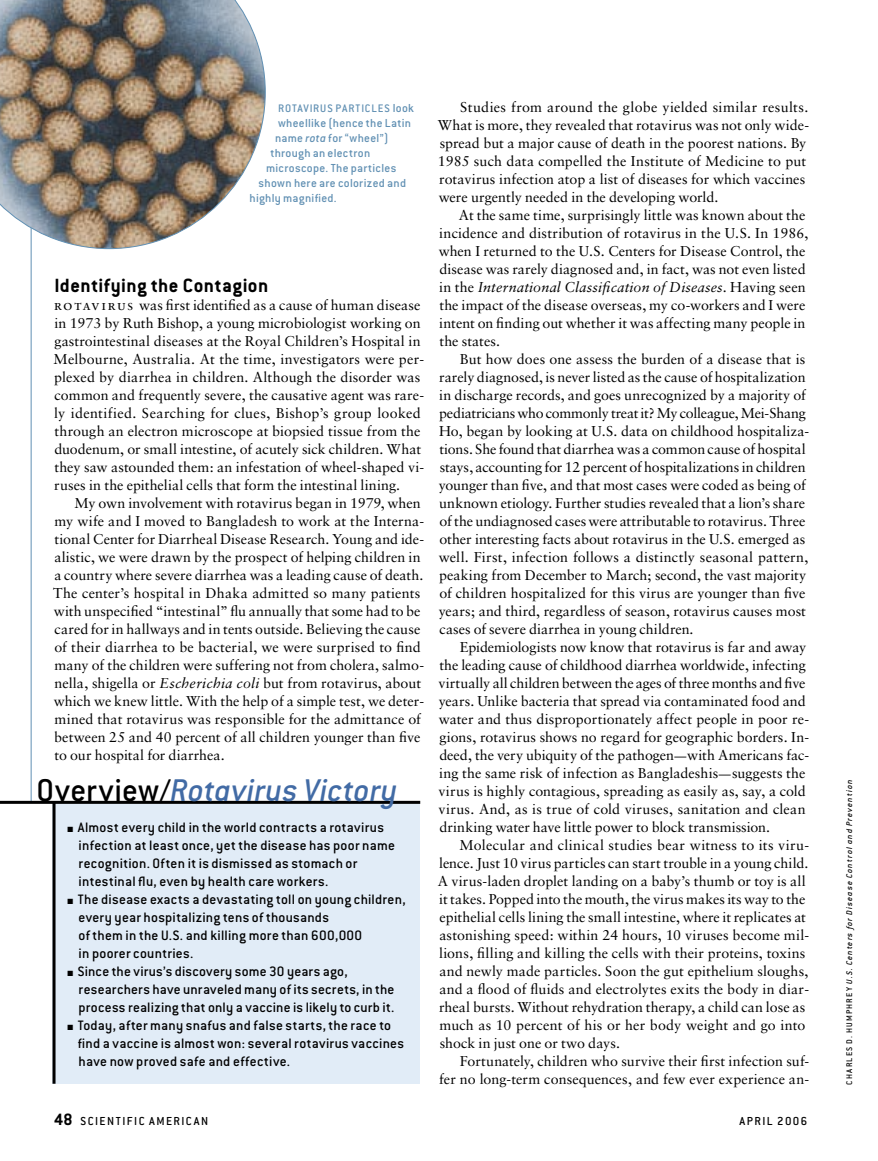
<style>
.page{position:relative;width:878px;height:1161px;background:#fff}
.page>*{position:absolute;margin:0;border:0;box-sizing:border-box;transform-origin:0 0}
.t1{font:italic 500 34.5px "Conduit ITC";letter-spacing:.01em;color:#426ba5}
.t2{font:700 21px "Conduit ITC";letter-spacing:.02em;color:#000}
.t3{font:500 15px/18px "Conduit ITC";letter-spacing:.015em;color:#000}
.t4{font:14.25px/18px "Sabon";letter-spacing:.005em;color:#000}
.t5{font:500 12.75px "Conduit ITC";letter-spacing:.025em;color:#6190b3}
.t6{font:500 12.75px "Conduit ITC";letter-spacing:.115em;color:#000}
.t7{font:500 12px "Conduit ITC";letter-spacing:.075em;color:#6190b3}
.t8{font:italic 500 9px "Conduit ITC";letter-spacing:.115em;color:#000}
.s1{font-size:12.75px}
.s2{font-style:italic}
.s3{font-family:"Sabon Roman SC"}
.s4{font-style:normal;color:#000}
.s5{font-size:12px}
.s6{font-weight:700;font-size:18px}
.s7{font-style:normal}
</style>
<div class="page">
<hr style="left:31px;top:0;width:1px;height:802px;background:#6190b3">
<svg style="left:0;top:0;width:266px;height:249px;background:#958a7f"></svg>
<div style="left:52px;top:802px;width:368px;height:282px;background:#e1ecf7"></div>
<hr style="left:0;top:801px;width:420px;height:3px;background:#000">
<svg style="left:52px;top:803px;width:4px;height:281px"></svg>
<p class="t7" style="left:278px;top:101px;width:137px">ROTAVIRUS PARTICLES <span class="s1">look</span></p>
<p class="t5" style="left:278px;top:116px;width:135px">wheellike (hence the Latin</p>
<p class="t5" style="left:275px;top:131px;width:115px">name <span class="s2">rota</span> for “wheel”)</p>
<p class="t5" style="left:270px;top:146px;width:101px">through an electron</p>
<p class="t5" style="left:266px;top:161px;width:132px">microscope. The particles</p>
<p class="t5" style="left:258px;top:176px;width:149px">shown here are colorized and</p>
<p class="t5" style="left:249px;top:191px;width:89px">highly magnified.</p>
<h2 class="t2" style="left:54px;top:273px;width:215px">Identifying the Contagion</h2>
<p class="t4" style="left:54px;top:296px;width:372px"><span class="s3">rotavirus</span> was first identified as a cause of human disease in 1973 by Ruth Bishop, a young microbiologist working on gastrointestinal diseases at the Royal Children’s Hospital in Melbourne, Australia. At the time, investigators were per&shy;plexed by diarrhea in children. Although the disorder was common and frequently severe, the causative agent was rare&shy;ly identified. Searching for clues, Bishop’s group looked through an electron microscope at biopsied tissue from the duodenum, or small intestine, of acutely sick children. What they saw astounded them: an infestation of wheel-shaped vi&shy;ruses in the epithelial cells that form the intestinal lining.</p>
<p class="t4" style="left:53px;top:494px;width:372px;text-indent:21px">My own involvement with rotavirus began in 1979, when my wife and I moved to Bangladesh to work at the Interna&shy;tional Center for Diarrheal Disease Research. Young and ide&shy;alistic, we were drawn by the prospect of helping children in a country where severe diarrhea was a leading cause of death.<br>The center’s hospital in Dhaka admitted so many patients with unspecified “intestinal” flu annually that some had to be cared for in hallways and in tents outside. Believing the cause of their diarrhea to be bacterial, we were surprised to find many of the children were suffering not from cholera, salmo&shy;nella, shigella or <span class="s2">Escherichia coli</span> but from rotavirus, about which we knew little. With the help of a simple test, we deter&shy;mined that rotavirus was responsible for the admittance of between 25 and 40 percent of all children younger than five to our hospital for diarrhea.</p>
<h1 class="t1" style="left:36px;top:771px;width:363px"><span class="s4">Overview/</span>Rotavirus Victory</h1>
<p class="t3" style="left:79px;top:818px;width:318px;text-indent:-11px">■ Almost every child in the world contracts a rotavirus infection at least once, yet the disease has poor name recognition. Often it is dismissed as stomach or intestinal flu, even by health care workers.</p>
<p class="t3" style="left:78px;top:890px;width:329px;text-indent:-11px">■ The disease exacts a devastating toll on young children, every year hospitalizing tens of thousands<br>of them in the U.S. and killing more than 600,000<br>in poorer countries.</p>
<p class="t3" style="left:79px;top:962px;width:317px;text-indent:-11px">■ Since the virus’s discovery some 30 years ago, researchers have unraveled many of its secrets, in the process realizing that only a vaccine is likely to curb it.</p>
<p class="t3" style="left:78px;top:1016px;width:328px;text-indent:-10px">■ Today, after many snafus and false starts, the race to find a vaccine is almost won: several rotavirus vaccines have now proved safe and effective.</p>
<p class="t4" style="left:437px;top:98px;width:373px;text-indent:23px">Studies from around the globe yielded similar results.<br>What is more, they revealed that rotavirus was not only wide&shy;spread but a major cause of death in the poorest nations. By 1985 such data compelled the Institute of Medicine to put rotavirus infection atop a list of diseases for which vaccines were urgently needed in the developing world.</p>
<p class="t4" style="left:438px;top:206px;width:371px;text-indent:20px">At the same time, surprisingly little was known about the incidence and distribution of rotavirus in the U.S. In 1986, when I returned to the U.S. Centers for Disease Control, the disease was rarely diagnosed and, in fact, was not even listed in the <span class="s2">International Classification of Diseases</span>. Having seen the impact of the disease overseas, my co-workers and I were intent on finding out whether it was affecting many people in the states.</p>
<p class="t4" style="left:438px;top:350px;width:372px;text-indent:21px">But how does one assess the burden of a disease that is rarely diagnosed, is never listed as the cause of hospitalization in discharge records, and goes unrecognized by a majority of pediatricians who commonly treat it? My colleague, Mei-Shang Ho, began by looking at U.S. data on childhood hospitaliza&shy;tions. She found that diarrhea was a common cause of hospital stays, accounting for 12 percent of hospitalizations in children younger than five, and that most cases were coded as being of unknown etiology. Further studies revealed that a lion’s share of the undiagnosed cases were attributable to rotavirus. Three other interesting facts about rotavirus in the U.S. emerged as well. First, infection follows a distinctly seasonal pattern, peaking from December to March; second, the vast majority of children hospitalized for this virus are younger than five years; and third, regardless of season, rotavirus causes most cases of severe diarrhea in young children.</p>
<p class="t4" style="left:438px;top:638px;width:372px;text-indent:21px">Epidemiologists now know that rotavirus is far and away the leading cause of childhood diarrhea worldwide, infecting virtually all children between the ages of three months and five years. Unlike bacteria that spread via contaminated food and water and thus disproportionately affect people in poor re&shy;gions, rotavirus shows no regard for geographic borders. In&shy;deed, the very ubiquity of the pathogen<span class="s5">—</span>with Americans fac&shy;ing the same risk of infection as Bangladeshis<span class="s5">—</span>suggests the virus is highly contagious, spreading as easily as, say, a cold virus. And, as is true of cold viruses, sanitation and clean drinking water have little power to block transmission.</p>
<p class="t4" style="left:437px;top:836px;width:373px;text-indent:22px">Molecular and clinical studies bear witness to its viru&shy;lence. Just 10 virus particles can start trouble in a young child.<br>A virus-laden droplet landing on a baby’s thumb or toy is all it takes. Popped into the mouth, the virus makes its way to the epithelial cells lining the small intestine, where it replicates at astonishing speed: within 24 hours, 10 viruses become mil&shy;lions, filling and killing the cells with their proteins, toxins and newly made particles. Soon the gut epithelium sloughs, and a flood of fluids and electrolytes exits the body in diar&shy;rheal bursts. Without rehydration therapy, a child can lose as much as 10 percent of his or her body weight and go into shock in just one or two days.</p>
<p class="t4" style="left:439px;top:1052px;width:371px;text-align:right">Fortunately, children who survive their first infection suf-<br>fer no long-term consequences, and few ever experience an-</p>
<p class="t6" style="left:54px;top:1114px;width:156px"><span class="s6">48</span> SCIENTIFIC AMERICAN</p>
<p class="t6" style="left:739px;top:1114px;width:70px">APRIL 2006</p>
<p class="t8" style="left:844px;top:1084px;width:306px;rotate:-90deg"><span class="s7">CHARLES D. HUMPHREY</span> U.S. Centers for Disease Control and Prevention</p>
</div>
